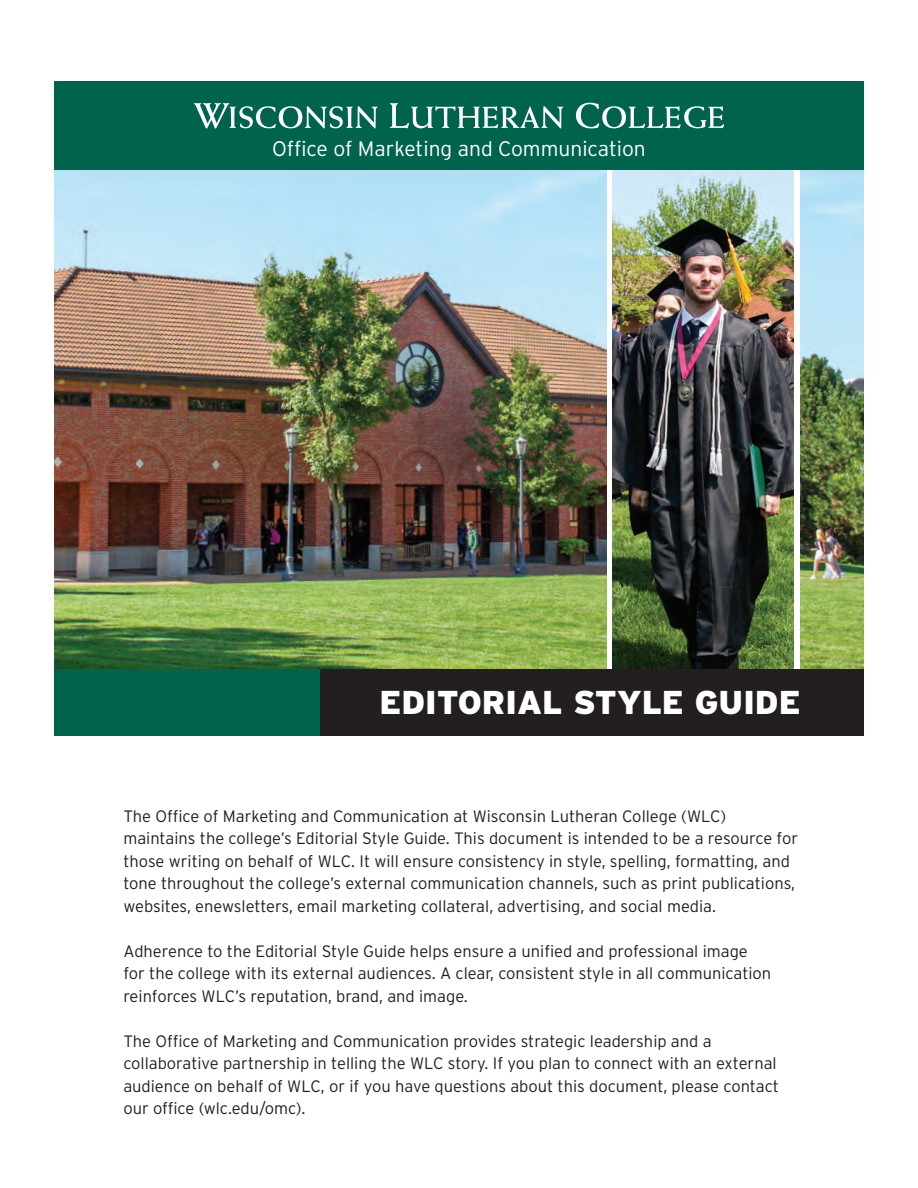
<style>
.page{position:relative;width:918px;height:1188px;background:#fff}
.page>*{position:absolute;margin:0;border:0;box-sizing:border-box;transform-origin:0 0}
.t1{font:900 33px "Interstate";color:#fff}
.t2{font:300 21px "Interstate";color:#fff}
.t3{font:300 16.5px/22.5px "Interstate";color:#231f20}
</style>
<div class="page">
<img style="left:54px;top:170px;width:810px;height:499px">
<div style="left:607px;top:128px;width:193px;height:607px;background:#fff"></div>
<img style="left:612px;top:170px;width:182px;height:499px">
<div style="left:54px;top:81px;width:810px;height:89px;background:#00644d"></div>
<svg style="left:194px;top:103px;width:184px;height:25px"></svg>
<svg style="left:390px;top:103px;width:173px;height:25px"></svg>
<svg style="left:576px;top:103px;width:148px;height:25px"></svg>
<div style="left:320px;top:669px;width:544px;height:66px;background:#231f20"></div>
<div style="left:54px;top:669px;width:266px;height:66px;background:#00644d"></div>
<p class="t2" style="left:272px;top:136px;width:375px">Office of Marketing and Communication</p>
<h1 class="t1" style="left:379px;top:682px;width:423px">EDITORIAL STYLE GUIDE</h1>
<p class="t3" style="left:123px;top:804px;width:676px">The Office of Marketing and Communication at Wisconsin Lutheran College (WLC) maintains the college’s Editorial Style Guide. This document is intended to be a resource for those writing on behalf of WLC. It will ensure consistency in style, spelling, formatting, and tone throughout the college’s external communication channels, such as print publications, websites, enewsletters, email marketing collateral, advertising, and social media.</p>
<p class="t3" style="left:123px;top:939px;width:649px">Adherence to the Editorial Style Guide helps ensure a unified and professional image for the college with its external audiences. A clear, consistent style in all communication reinforces WLC’s reputation, brand, and image.</p>
<p class="t3" style="left:123px;top:1029px;width:657px">The Office of Marketing and Communication provides strategic leadership and a collaborative partnership in telling the WLC story. If you plan to connect with an external audience on behalf of WLC, or if you have questions about this document, please contact our office (wlc.edu/omc).</p>
</div>
